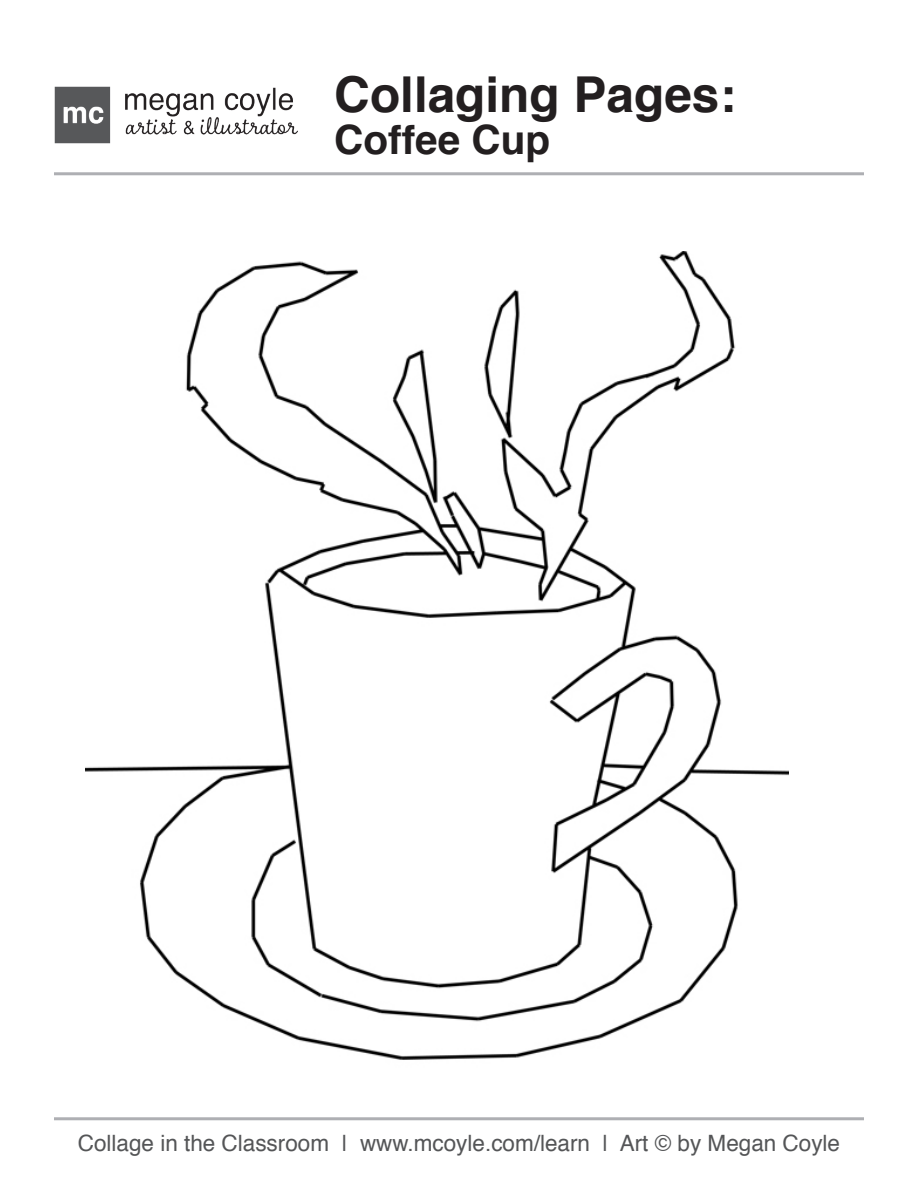
<style>
.page{position:relative;width:918px;height:1188px;background:#fff}
.page>*{position:absolute;margin:0;border:0;box-sizing:border-box;transform-origin:0 0}
.t1{font:700 49.5px "Helvetica";color:#231f20}
.t2{font:700 40.5px "Helvetica";color:#231f20}
.t3{font:22.5px "Helvetica";color:#545557}
</style>
<div class="page">
<hr style="left:54px;top:1117px;width:810px;height:3px;background:#aeafb3">
<img style="left:54px;top:86px;width:244px;height:57px">
<hr style="left:54px;top:172px;width:810px;height:3px;background:#aeafb3">
<img style="left:86px;top:252px;width:703px;height:808px">
<h1 class="t1" style="left:334px;top:55px;width:403px">Collaging Pages:</h1>
<h2 class="t2" style="left:334px;top:107px;width:217px">Coffee Cup</h2>
<p class="t3" style="left:78px;top:1126px;width:764px">Collage in the Classroom | www.mcoyle.com/learn | Art © by Megan Coyle</p>
</div>
